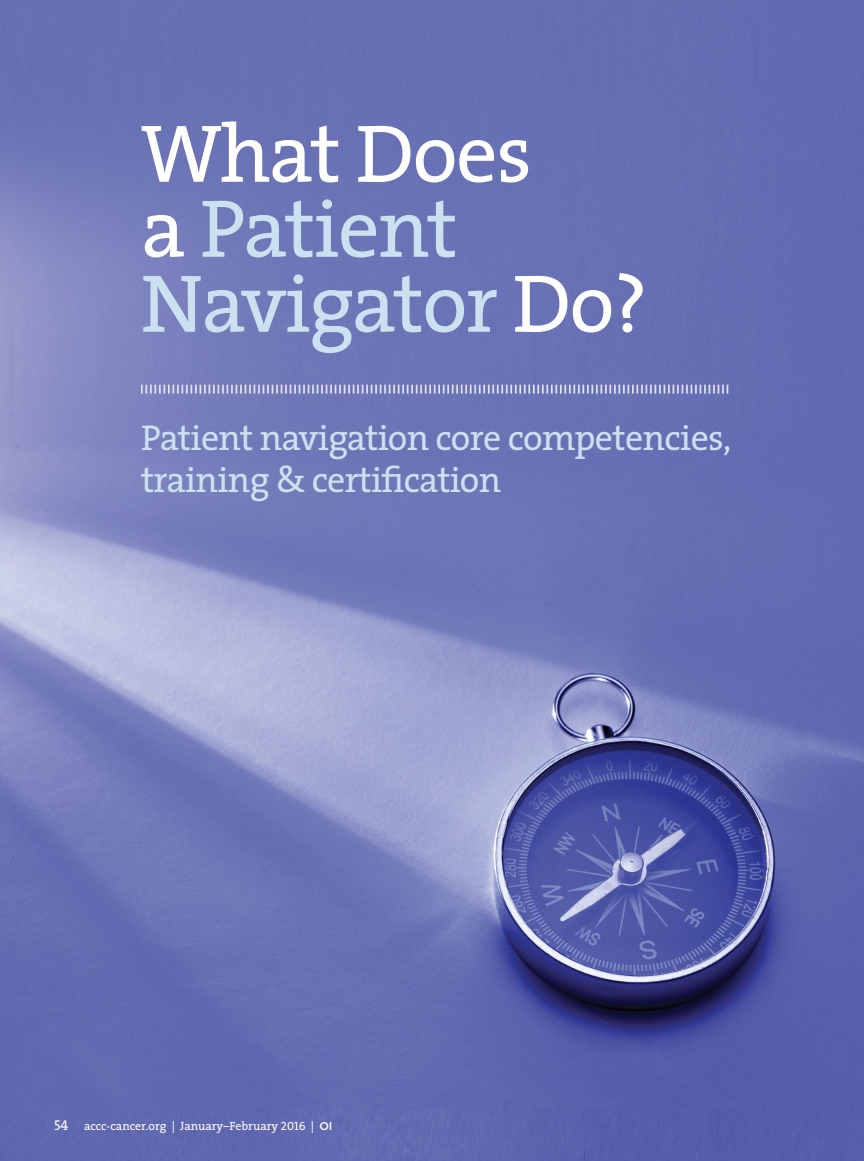
<style>
.page{position:relative;width:864px;height:1161px;background:#fff}
.page>*{position:absolute;margin:0;border:0;box-sizing:border-box;transform-origin:0 0}
.t1{font:82.5px/75px "The Serif";letter-spacing:-.02em;color:#cce1f0}
.t2{font:36px/42px "The Serif";letter-spacing:-.02em;color:#cce1f0}
.t3{font:14.25px "The Serif Caps";color:#fff}
.t4{font:12px "The Serif";color:#fff}
.s1{color:#fff}
.s2{font-family:"The Serif Caps"}
.s3{font-family:"Gotham HTF";font-weight:500;font-size:11.25px}
</style>
<div class="page">
<img style="left:0;top:0;width:864px;height:1161px">
<svg style="left:141px;top:385px;width:587px;height:9px;background:#979ccb"></svg>
<h1 class="t1" style="left:141px;top:114px;width:508px"><span class="s1">What Does<br>a</span> Patient<br>Navigator <span class="s1">Do?</span></h1>
<p class="t2" style="left:141px;top:416px;width:592px">Patient navigation core competencies, training &amp; certification</p>
<p class="t3" style="left:54px;top:1113px;width:16px">54</p>
<p class="t4" style="left:84px;top:1116px;width:250px">accc-cancer.org | January–February <span class="s2">2016</span> | <span class="s3">OI</span></p>
</div>
